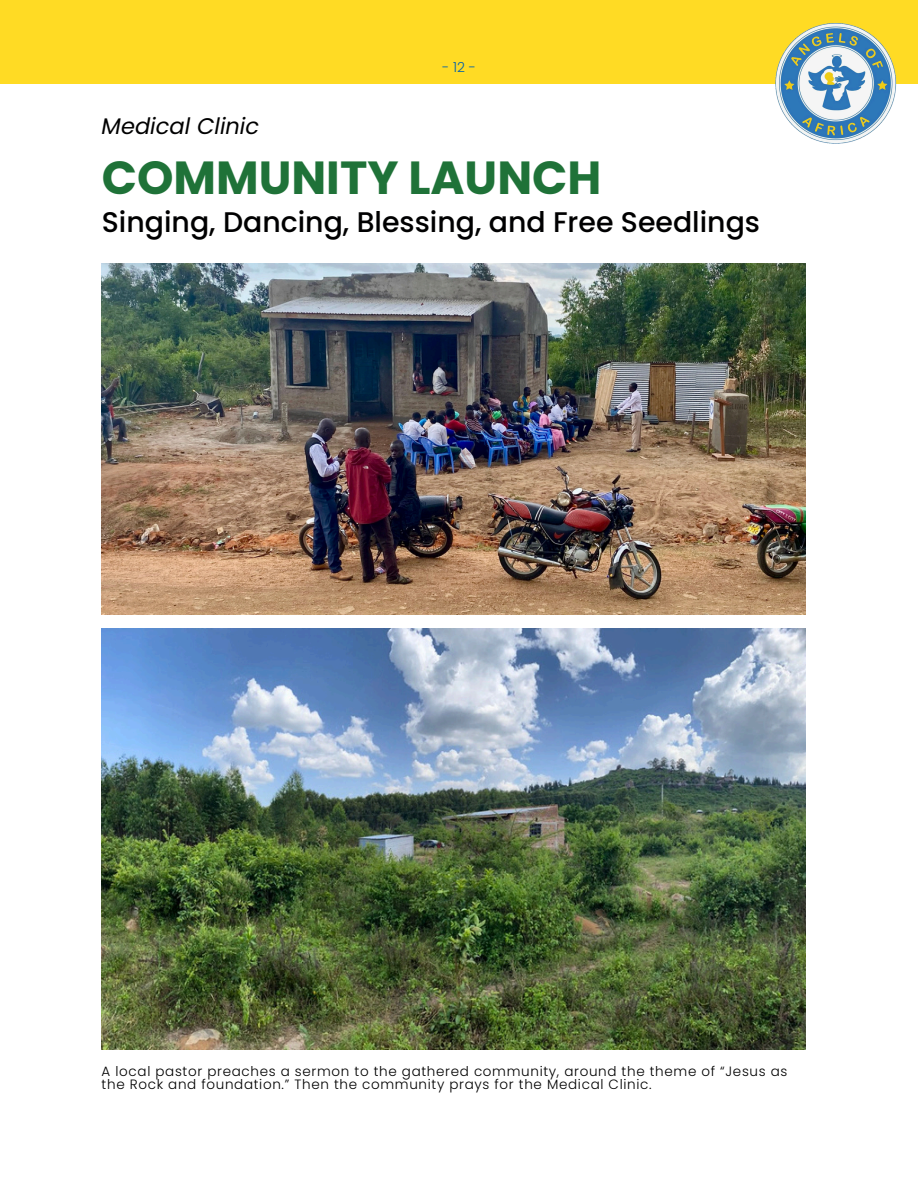
<style>
.page{position:relative;width:918px;height:1188px;background:#fff}
.page>*{position:absolute;margin:0;border:0;box-sizing:border-box;transform-origin:0 0}
.t1{font:700 46.35px "Poppins";color:#1f7238}
.t2{font:500 28.35px "Poppins";color:#000001}
.t3{font:italic 22.5px "Poppins";color:#000001}
.t4{font:300 13.8px "Poppins";color:#0361aa}
.t5{font:300 13.5px/13.5px "Poppins";letter-spacing:.05em;color:#000}
</style>
<div class="page">
<div style="left:0;top:0;width:918px;height:84px;background:#ffdb24"></div>
<img style="left:775px;top:23px;width:122px;height:121px">
<img style="left:102px;top:263px;width:704px;height:351px">
<img style="left:102px;top:628px;width:704px;height:421px">
<p class="t3" style="left:102px;top:111px;width:159px">Medical Clinic</p>
<h1 class="t4" style="left:442px;top:57px;width:35px">-12-</h1>
<p class="t1" style="left:102px;top:145px;width:501px">COMMUNITY LAUNCH</p>
<p class="t2" style="left:102px;top:202px;width:660px">Singing, Dancing, Blessing, and Free Seedlings</p>
<h2 class="t5" style="left:102px;top:1064px;width:687px">A local pastor preaches a sermon to the gathered community, around the theme of “Jesus as the Rock and foundation.” Then the community prays for the Medical Clinic.</h2>
</div>
